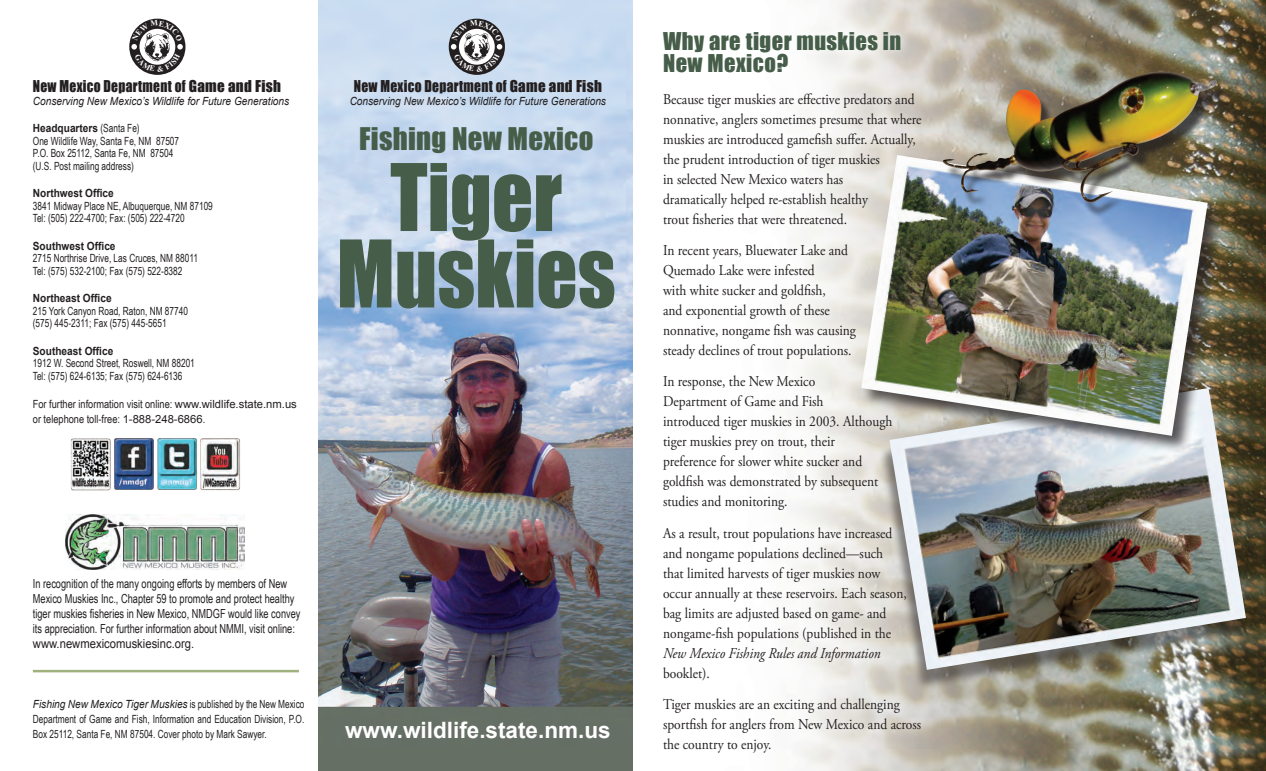
<style>
.page{position:relative;width:1266px;height:771px;background:#fff}
.page>*{position:absolute;margin:0;border:0;box-sizing:border-box;transform-origin:0 0}
.t1{font:86px/76.4px "Impact";color:#465e49;text-align:center;scale:.94 1}
.t2{font:28.62px "Impact";letter-spacing:.01em;color:#465e49}
.t3{font:22.5px/22.5px "Impact";letter-spacing:.02em;color:#465e49}
.t4{font:700 22.5px "Arial";color:#fff}
.t5{font:15px/20px "Adobe Garamond Pro";color:#231f20;scale:.9 1}
.t6{font:15px "Impact";letter-spacing:.02em;color:#231f20;scale:.9 1}
.t7{font:italic 15px "Adobe Garamond Pro";color:#231f20;scale:.9 1}
.t8{font:12.5px/15px "Arial Narrow";color:#231f20;scale:.9 1}
.t9{font:12.5px "Arial";color:#231f20;scale:.9 1}
.t10{font:11.25px/12.5px "Arial Narrow";color:#231f20;scale:.9 1}
.t11{font:italic 11.25px "Arial";color:#231f20;scale:.9 1}
.t12{font:11.25px/15px "Arial Narrow";color:#231f20}
.t13{font:700 11.25px "Arial";color:#231f20;scale:.9 1}
.s1{font-family:"Arial Narrow";font-weight:400}
.s2{font-family:"Arial"}
.s3{font-family:"Arial Narrow";font-style:normal}
</style>
<div class="page">
<img style="left:319px;top:0;width:947px;height:771px">
<svg style="left:449px;top:19px;width:56px;height:56px"></svg>
<svg style="left:129px;top:19px;width:56px;height:56px"></svg>
<img style="left:71px;top:438px;width:169px;height:53px">
<svg style="left:653px;top:21px;width:278px;height:740px"></svg>
<img style="left:66px;top:514px;width:179px;height:55px">
<hr style="left:33px;top:669px;width:266px;height:3px;background:#a1b17e">
<div style="left:878px;top:394px;width:370px;height:296px;background:#231f20;opacity:.5"></div>
<img style="left:889px;top:388px;width:357px;height:281px">
<div style="left:861px;top:154px;width:365px;height:300px;background:#231f20;opacity:.75"></div>
<img style="left:861px;top:155px;width:346px;height:281px">
<div style="left:945px;top:76px;width:283px;height:140px;background:#231f20;opacity:.75"></div>
<img style="left:942px;top:72px;width:258px;height:131px">
<svg style="left:1263px;top:0;width:3px;height:4px"></svg>
<svg style="left:1263px;top:767px;width:3px;height:4px"></svg>
<svg style="left:451px;top:20px;width:51px;height:52px"></svg>
<svg style="left:131px;top:20px;width:52px;height:52px"></svg>
<p class="t6" style="left:33px;top:75px;width:277px">New Mexico Department of Game and Fish</p>
<p class="t11" style="left:33px;top:94px;width:286px">Conserving New Mexico’s Wildlife for Future Generations</p>
<p class="t13" style="left:33px;top:121px;width:120px">Headquarters <span class="s1">(Santa Fe)</span></p>
<p class="t10" style="left:33px;top:134px;width:164px">One Wildlife Way, Santa Fe, NM 87507<br>P.O. Box 25112, Santa Fe, NM 87504 (U.S. Post mailing address)</p>
<p class="t13" style="left:33px;top:186px;width:92px">Northwest Office</p>
<p class="t10" style="left:33px;top:199px;width:201px">3841 Midway Place NE, Albuquerque, NM 87109<br>Tel: (505) 222-4700; Fax: (505) 222-4720</p>
<p class="t13" style="left:33px;top:238px;width:93px">Southwest Office</p>
<p class="t10" style="left:33px;top:252px;width:185px">2715 Northrise Drive, Las Cruces, NM 88011<br>Tel: (575) 532-2100; Fax (575) 522-8382</p>
<p class="t13" style="left:33px;top:291px;width:89px">Northeast Office</p>
<p class="t10" style="left:33px;top:304px;width:174px">215 York Canyon Road, Raton, NM 87740 (575) 445-2311; Fax (575) 445-5651</p>
<p class="t13" style="left:33px;top:343px;width:91px">Southeast Office</p>
<p class="t10" style="left:33px;top:357px;width:181px">1912 W. Second Street, Roswell, NM 88201<br>Tel: (575) 624-6135; Fax (575) 624-6136</p>
<p class="t12" style="left:33px;top:395px;width:265px">For further information visit online: <span class="s2">www.wildlife.state.nm.us </span>or telephone toll-free: <span class="s2">1-888-248-6866</span>.</p>
<p class="t6" style="left:354px;top:75px;width:277px">New Mexico Department of Game and Fish</p>
<p class="t11" style="left:350px;top:94px;width:286px">Conserving New Mexico’s Wildlife for Future Generations</p>
<h2 class="t2" style="left:359px;top:116px;width:236px">Fishing New Mexico</h2>
<h1 class="t1" style="left:337px;top:157px;width:298px">Tiger<br>Muskies</h1>
<p class="t8" style="left:33px;top:575px;width:299px">In recognition of the many ongoing efforts by members of New Mexico Muskies Inc., Chapter 59 to promote and protect healthy tiger muskies fisheries in New Mexico, NMDGF would like convey its appreciation. For further information about NMMI, visit online:</p>
<p class="t9" style="left:33px;top:635px;width:181px">www.newmexicomuskiesinc.org.</p>
<p class="t11" style="left:33px;top:696px;width:303px">Fishing New Mexico Tiger Muskies <span class="s3">is published by the New Mexico</span></p>
<p class="t10" style="left:33px;top:710px;width:303px;line-height:15px">Department of Game and Fish, Information and Education Division, P.O.<br>Box 25112, Santa Fe, NM 87504. Cover photo by Mark Sawyer.</p>
<h3 class="t4" style="left:345px;top:715px;width:267px">www.wildlife.state.nm.us</h3>
<h3 class="t3" style="left:663px;top:29px;width:240px">Why are tiger muskies in<br>New Mexico?</h3>
<p class="t5" style="left:663px;top:89px;width:289px">Because tiger muskies are effective predators and nonnative, anglers sometimes presume that where muskies are introduced gamefish suffer. Actually, the prudent introduction of tiger muskies<br>in selected New Mexico waters has<br>dramatically helped re-establish healthy<br>trout fisheries that were threatened.</p>
<p class="t5" style="left:663px;top:241px;width:216px">In recent years, Bluewater Lake and Quemado Lake were infested<br>with white sucker and goldfish,<br>and exponential growth of these nonnative, nongame fish was causing steady declines of trout populations.</p>
<p class="t5" style="left:663px;top:372px;width:256px">In response, the New Mexico<br>Department of Game and Fish<br>introduced tiger muskies in 2003. Although tiger muskies prey on trout, their<br>preference for slower white sucker and goldfish was demonstrated by subsequent studies and monitoring.</p>
<p class="t5" style="left:663px;top:523px;width:272px">As a result, trout populations have increased and nongame populations declined—such that limited harvests of tiger muskies now occur annually at these reservoirs. Each season, bag limits are adjusted based on game- and nongame-fish populations (published in the</p>
<p class="t7" style="left:663px;top:644px;width:243px">New Mexico Fishing Rules and Information</p>
<p class="t5" style="left:663px;top:657px;width:265px;line-height:31.2px">booklet).<br>Tiger muskies are an exciting and challenging</p>
<p class="t5" style="left:663px;top:714px;width:288px">sportfish for anglers from New Mexico and across the country to enjoy.</p>
</div>
